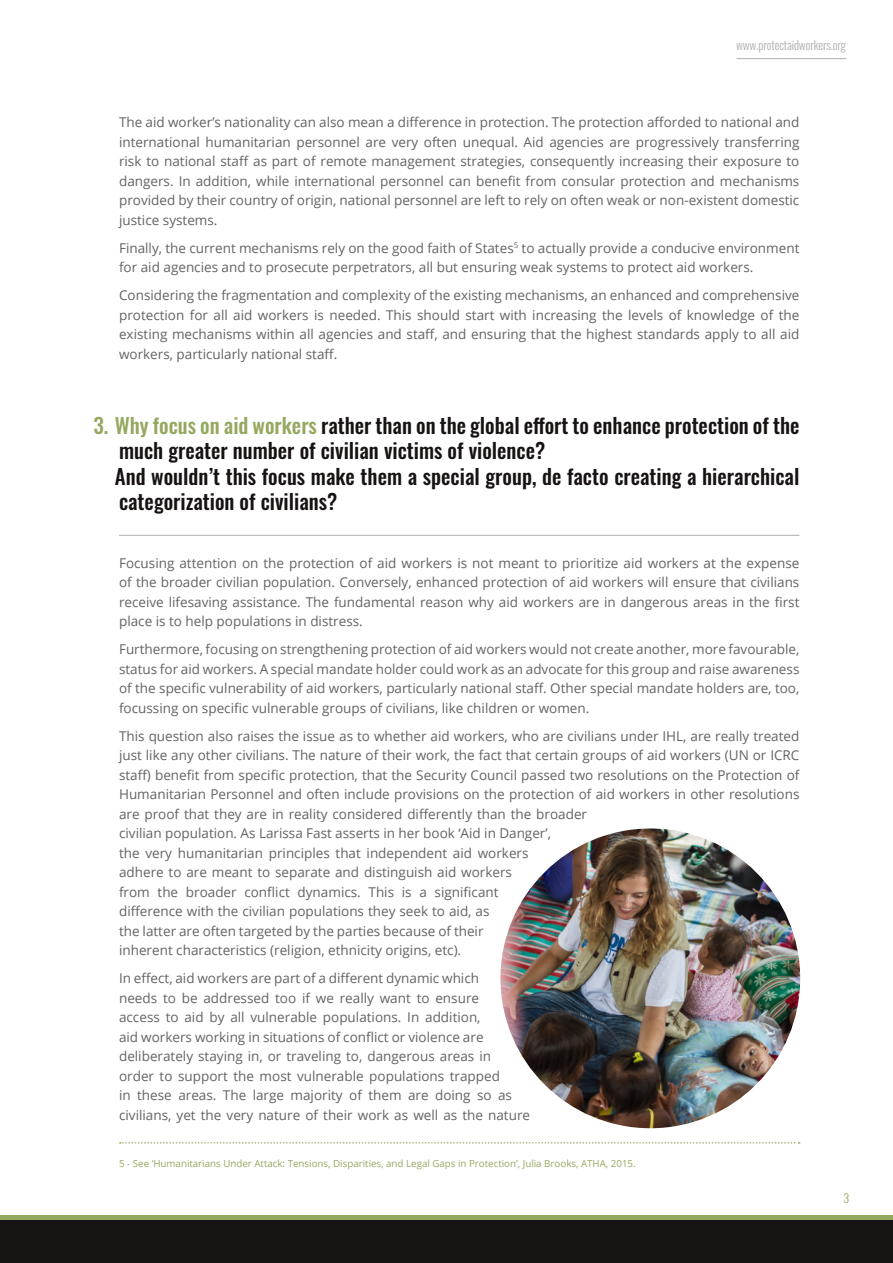
<style>
.page{position:relative;width:893px;height:1263px;background:#fff}
.page>*{position:absolute;margin:0;border:0;box-sizing:border-box;transform-origin:0 0}
.t1{font:500 21px/25.5px "Oswald";color:#171312}
.t2{font:13.5px/19.5px "Open Sans";color:#636366;text-align:justify}
.t3{font:300 12px "Oswald";letter-spacing:-.01em;color:#adaeb2}
.t4{font:300 12px "Oswald";color:#94a85f}
.Style_de_paragraphe{font:9.75px "Open Sans";color:#94a85f}
.s1{color:#94a85f}
</style>
<div class="page">
<div style="left:0;top:1215px;width:893px;height:48px;background:#94a85f"></div>
<div style="left:0;top:1220px;width:893px;height:43px;background:#171312"></div>
<hr style="left:736px;top:58px;width:110px;height:1px;background:#adaeb2">
<hr style="left:119px;top:535px;width:680px;height:1px;background:#adaeb2">
<svg style="left:120px;top:1142px;width:680px;height:1px"></svg>
<img style="left:500px;top:828px;width:300px;height:300px;border-radius:150px">
<p class="t3" style="left:736px;top:37px;width:112px">www.protectaidworkers.org</p>
<p class="t2" style="left:119px;top:112px;width:682px">The aid worker’s nationality can also mean a difference in protection. The protection afforded to national and international humanitarian personnel are very often unequal. Aid agencies are progressively transferring risk to national staff as part of remote management strategies, consequently increasing their exposure to dangers. In addition, while international personnel can benefit from consular protection and mechanisms provided by their country of origin, national personnel are left to rely on often weak or non-existent domestic justice systems.</p>
<p class="t2" style="left:119px;top:238px;width:682px">Finally, the current mechanisms rely on the good faith of States<sup>5</sup> to actually provide a conducive environment for aid agencies and to prosecute perpetrators, all but ensuring weak systems to protect aid workers.</p>
<p class="t2" style="left:119px;top:285px;width:682px">Considering the fragmentation and complexity of the existing mechanisms, an enhanced and comprehensive protection for all aid workers is needed. This should start with increasing the levels of knowledge of the existing mechanisms within all agencies and staff, and ensuring that the highest standards apply to all aid workers, particularly national staff.</p>
<p class="t1" style="left:119px;top:413px;width:682px;text-indent:-26px"><span class="s1">3. Why focus on aid workers</span> rather than on the global effort to enhance protection of the much greater number of civilian victims of violence?</p>
<p class="t1" style="left:115px;top:464px;width:686px">And wouldn’t this focus make them a special group, de facto creating a hierarchical categorization of civilians?</p>
<p class="t2" style="left:119px;top:553px;width:682px">Focusing attention on the protection of aid workers is not meant to prioritize aid workers at the expense of the broader civilian population. Conversely, enhanced protection of aid workers will ensure that civilians receive lifesaving assistance. The fundamental reason why aid workers are in dangerous areas in the first place is to help populations in distress.</p>
<p class="t2" style="left:119px;top:639px;width:682px">Furthermore, focusing on strengthening protection of aid workers would not create another, more favourable, status for aid workers. A special mandate holder could work as an advocate for this group and raise awareness of the specific vulnerability of aid workers, particularly national staff. Other special mandate holders are, too, focussing on specific vulnerable groups of civilians, like children or women.</p>
<p class="t2" style="left:119px;top:726px;width:682px;text-align:left">This question also raises the issue as to whether aid workers, who are civilians under IHL, are really treated just like any other civilians. The nature of their work, the fact that certain groups of aid workers (UN or ICRC staff) benefit from specific protection, that the Security Council passed two resolutions on the Protection of Humanitarian Personnel and often include provisions on the protection of aid workers in other resolutions are proof that they are in reality considered differently than the broader<br>civilian population. As Larissa Fast asserts in her book ‘Aid in Danger’,<br>the very humanitarian principles that independent aid workers<br>adhere to are meant to separate and distinguish aid workers<br>from the broader conflict dynamics. This is a significant<br>difference with the civilian populations they seek to aid, as<br>the latter are often targeted by the parties because of their<br>inherent characteristics (religion, ethnicity origins, etc).</p>
<p class="t2" style="left:119px;top:968px;width:413px;text-align:left">In effect, aid workers are part of a different dynamic which<br>needs to be addressed too if we really want to ensure<br>access to aid by all vulnerable populations. In addition,<br>aid workers working in situations of conflict or violence are deliberately staying in, or traveling to, dangerous areas in<br>order to support the most vulnerable populations trapped<br>in these areas. The large majority of them are doing so as civilians, yet the very nature of their work as well as the nature</p>
<p class="Style_de_paragraphe" style="left:119px;top:1157px;width:518px">5 - See ‘Humanitarians Under Attack: Tensions, Disparities, and Legal Gaps in Protection’, Julia Brooks, ATHA, 2015.</p>
<p class="t4" style="left:843px;top:1190px;width:7px">3</p>
</div>
